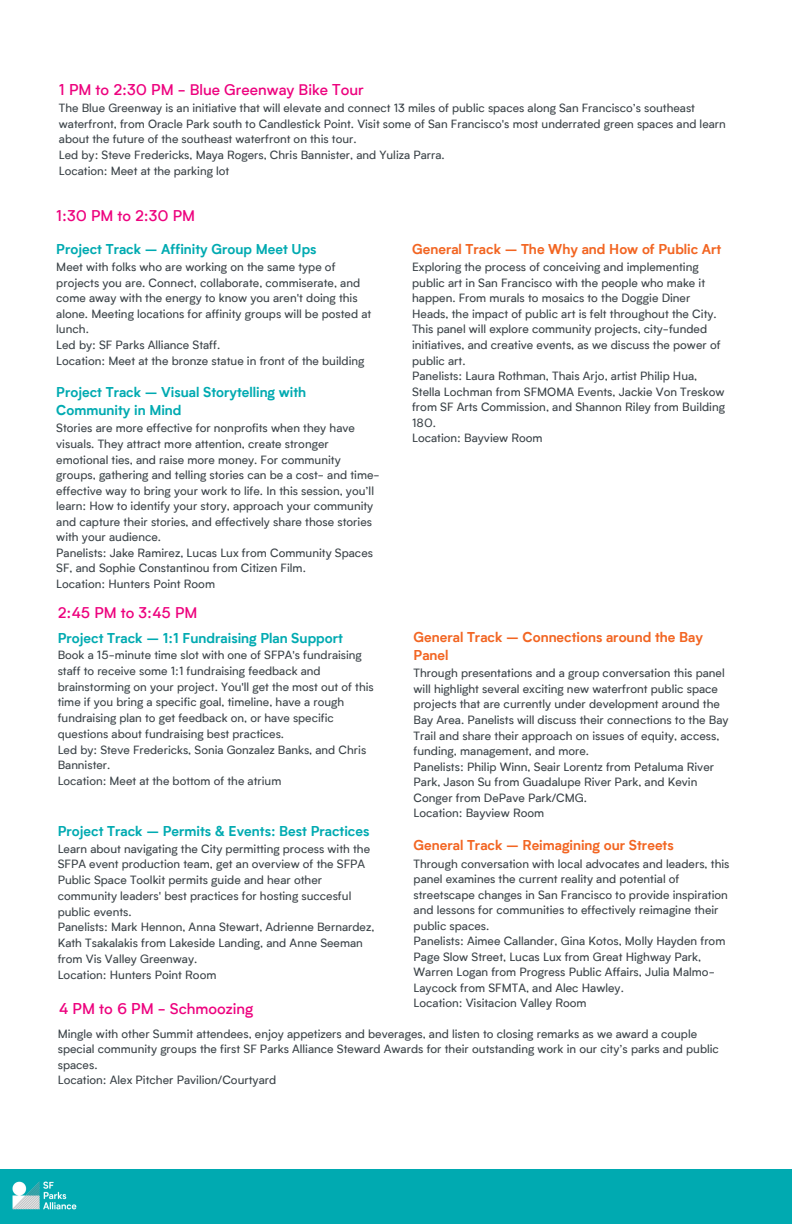
<style>
.page{position:relative;width:792px;height:1224px;background:#fff}
.page>*{position:absolute;margin:0;border:0;box-sizing:border-box;transform-origin:0 0}
.t1{font:500 14.9px "Biotif";color:#ed027e}
.t2{font:500 14.8px "Biotif";color:#ed027e}
.t3{font:700 13.6px/18.4px "Biotif";color:#00aab1}
.t4{font:700 13.6px/18.4px "Biotif";color:#f26522}
.t5{font:11.6px/15.5px "Biotif";color:#3b4348}
</style>
<div class="page">
<div style="left:0;top:1169px;width:792px;height:55px;background:#00aab1"></div>
<img style="left:12px;top:1181px;width:65px;height:29px">
<p class="t1" style="left:59px;top:83px;width:306px">1 PM to 2:30 PM - Blue Greenway Bike Tour</p>
<p class="t5" style="left:59px;top:101px;width:668px;line-height:15.8px">The Blue Greenway is an initiative that will elevate and connect 13 miles of public spaces along San Francisco’s southeast waterfront, from Oracle Park south to Candlestick Point. Visit some of San Francisco's most underrated green spaces and learn about the future of the southeast waterfront on this tour.</p>
<p class="t5" style="left:59px;top:148px;width:387px">Led by: Steve Fredericks, Maya Rogers, Chris Bannister, and Yuliza Parra.</p>
<p class="t5" style="left:59px;top:164px;width:172px">Location: Meet at the parking lot</p>
<p class="t2" style="left:56px;top:210px;width:140px">1:30 PM to 2:30 PM</p>
<p class="t3" style="left:56px;top:241px;width:262px">Project Track – Affinity Group Meet Ups</p>
<p class="t5" style="left:56px;top:261px;width:316px">Meet with folks who are working on the same type of projects you are. Connect, collaborate, commiserate, and come away with the energy to know you aren't doing this alone. Meeting locations for affinity groups will be posted at lunch.</p>
<p class="t5" style="left:56px;top:338px;width:165px">Led by: SF Parks Alliance Staff.</p>
<p class="t5" style="left:56px;top:354px;width:310px">Location: Meet at the bronze statue in front of the building</p>
<p class="t3" style="left:56px;top:384px;width:251px">Project Track – Visual Storytelling with<br>Community in Mind</p>
<p class="t5" style="left:56px;top:422px;width:325px">Stories are more effective for nonprofits when they have visuals. They attract more attention, create stronger emotional ties, and raise more money. For community groups, gathering and telling stories can be a cost- and time&shy;effective way to bring your work to life. In this session, you’ll learn: How to identify your story, approach your community and capture their stories, and effectively share those stories with your audience.</p>
<p class="t5" style="left:56px;top:546px;width:318px">Panelists: Jake Ramirez, Lucas Lux from Community Spaces<br>SF, and Sophie Constantinou from Citizen Film.</p>
<p class="t5" style="left:56px;top:577px;width:160px">Location: Hunters Point Room</p>
<p class="t2" style="left:58px;top:607px;width:141px">2:45 PM to 3:45 PM</p>
<p class="t3" style="left:58px;top:630px;width:287px">Project Track – 1:1 Fundraising Plan Support</p>
<p class="t5" style="left:58px;top:648px;width:318px;line-height:15.8px">Book a 15-minute time slot with one of SFPA's fundraising staff to receive some 1:1 fundraising feedback and brainstorming on your project. You'll get the most out of this time if you bring a specific goal, timeline, have a rough fundraising plan to get feedback on, or have specific questions about fundraising best practices.</p>
<p class="t5" style="left:58px;top:743px;width:310px;line-height:15.8px">Led by: Steve Fredericks, Sonia Gonzalez Banks, and Chris<br>Bannister.</p>
<p class="t5" style="left:58px;top:774px;width:225px">Location: Meet at the bottom of the atrium</p>
<p class="t3" style="left:58px;top:824px;width:313px">Project Track – Permits &amp; Events: Best Practices</p>
<p class="t5" style="left:58px;top:842px;width:314px;line-height:15.8px">Learn about navigating the City permitting process with the SFPA event production team, get an overview of the SFPA Public Space Toolkit permits guide and hear other community leaders' best practices for hosting succesful public events.</p>
<p class="t5" style="left:58px;top:921px;width:318px;line-height:15.8px">Panelists: Mark Hennon, Anna Stewart, Adrienne Bernardez,<br>Kath Tsakalakis from Lakeside Landing, and Anne Seeman from Vis Valley Greenway.</p>
<p class="t5" style="left:58px;top:968px;width:160px">Location: Hunters Point Room</p>
<p class="t1" style="left:59px;top:1003px;width:196px">4 PM to 6 PM - Schmoozing</p>
<p class="t4" style="left:412px;top:241px;width:311px">General Track – The Why and How of Public Art</p>
<p class="t5" style="left:412px;top:261px;width:310px">Exploring the process of conceiving and implementing public art in San Francisco with the people who make it happen. From murals to mosaics to the Doggie Diner Heads, the impact of public art is felt throughout the City.<br>This panel will explore community projects, city-funded initiatives, and creative events, as we discuss the power of public art.</p>
<p class="t5" style="left:412px;top:369px;width:314px">Panelists: Laura Rothman, Thais Arjo, artist Philip Hua, Stella Lochman from SFMOMA Events, Jackie Von Treskow from SF Arts Commission, and Shannon Riley from Building 180.</p>
<p class="t5" style="left:412px;top:431px;width:132px">Location: Bayview Room</p>
<p class="t4" style="left:414px;top:629px;width:291px">General Track – Connections around the Bay<br>Panel</p>
<p class="t5" style="left:414px;top:667px;width:316px">Through presentations and a group conversation this panel will highlight several exciting new waterfront public space projects that are currently under development around the Bay Area. Panelists will discuss their connections to the Bay Trail and share their approach on issues of equity, access, funding, management, and more.</p>
<p class="t5" style="left:414px;top:760px;width:302px">Panelists: Philip Winn, Seair Lorentz from Petaluma River<br>Park, Jason Su from Guadalupe River Park, and Kevin<br>Conger from DePave Park/CMG.</p>
<p class="t5" style="left:414px;top:806px;width:132px">Location: Bayview Room</p>
<p class="t4" style="left:414px;top:838px;width:262px">General Track – Reimagining our Streets</p>
<p class="t5" style="left:414px;top:857px;width:317px">Through conversation with local advocates and leaders, this panel examines the current reality and potential of streetscape changes in San Francisco to provide inspiration and lessons for communities to effectively reimagine their public spaces.</p>
<p class="t5" style="left:414px;top:935px;width:313px">Panelists: Aimee Callander, Gina Kotos, Molly Hayden from Page Slow Street, Lucas Lux from Great Highway Park, Warren Logan from Progress Public Affairs, Julia Malmo-Laycock from SFMTA, and Alec Hawley.</p>
<p class="t5" style="left:414px;top:997px;width:174px">Location: Visitacion Valley Room</p>
<p class="t5" style="left:58px;top:1027px;width:663px">Mingle with other Summit attendees, enjoy appetizers and beverages, and listen to closing remarks as we award a couple special community groups the first SF Parks Alliance Steward Awards for their outstanding work in our city’s parks and public spaces.</p>
<p class="t5" style="left:58px;top:1074px;width:220px">Location: Alex Pitcher Pavilion/Courtyard</p>
</div>
